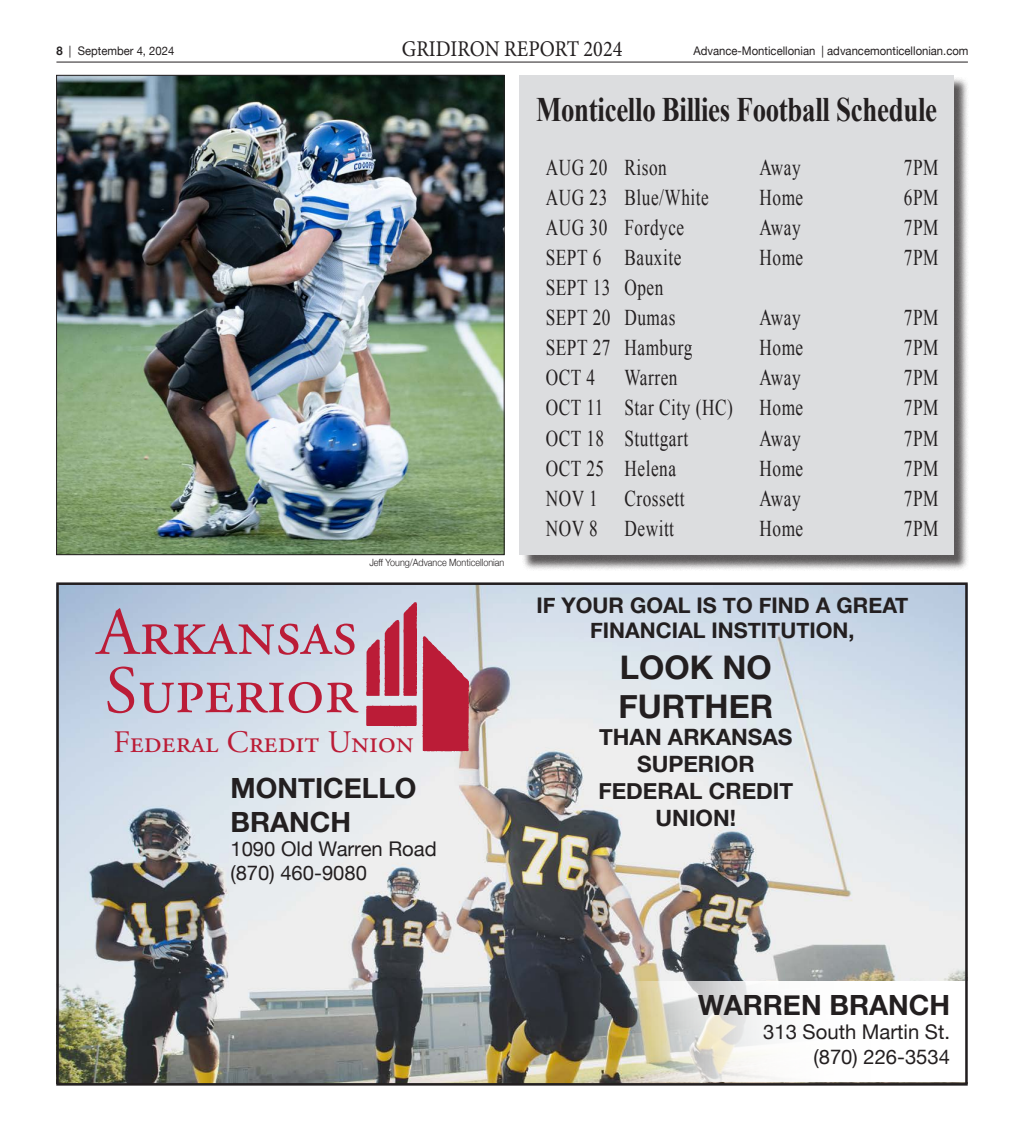
<style>
.page{position:relative;width:1024px;height:1125px;background:#fff}
.page>*{position:absolute;margin:0;border:0;box-sizing:border-box;transform-origin:0 0}
.t1{font:67.5px/58.4px "Adobe Garamond Pro";color:#bb1c37}
.Headline_24pt{font:700 34.38px "Times New Roman";letter-spacing:-.01em;color:#231f20;scale:.78 1}
.t2{font:700 32.5px/39px "Helvetica Neue";color:#231f20}
.t3{font:31.25px "Adobe Garamond Pro";color:#bb1c37}
.t4{font:700 27.88px/33.4px "Helvetica Neue";color:#231f20}
.Body_Copy_Opinion{font:22.62px "Times New Roman";letter-spacing:.03em;color:#231f20;scale:.77 1}
.t5{font:700 22.5px/27px "Helvetica Neue";color:#231f20;text-align:center}
.t6{font:22.5px "Minion Pro";color:#231f20;scale:.9 1}
.t7{font:700 21.5px/25.9px "Helvetica Neue";color:#231f20;text-align:center}
.t8{font:20.25px/24.2px "Helvetica Neue";color:#231f20}
.t9{font:11.88px "Helvetica Neue";color:#231f20;scale:.95 1}
.Cutline_Credit{font:300 10px "Helvetica Neue";color:#231f20;scale:.9 1}
.s1{font-weight:700}
</style>
<div class="page">
<hr style="left:56px;top:62px;width:912px;height:1px;background:#231f20">
<img style="left:60px;top:586px;width:903px;height:496px">
<svg style="left:625px;top:982px;width:343px;height:100px"></svg>
<div style="left:56px;top:582px;width:911px;height:504px;border:3px solid #231f20"></div>
<img style="left:364px;top:600px;width:107px;height:154px">
<div style="left:521px;top:77px;width:448px;height:494px;background:#231f20;opacity:.75"></div>
<div style="left:519px;top:75px;width:434px;height:480px;background:#dcdddf"></div>
<img style="left:58px;top:77px;width:444px;height:476px">
<p class="t9" style="left:56px;top:43px;width:126px"><span class="s1">8</span> | September 4, 2024</p>
<p class="t6" style="left:402px;top:33px;width:246px">GRIDIRON REPORT 2024</p>
<p class="t9" style="left:693px;top:43px;width:291px">Advance-Monticellonian | advancemonticellonian.com</p>
<p class="Cutline_Credit" style="left:369px;top:554px;width:152px">Jeff Young/Advance Monticellonian</p>
<p class="t1" style="left:97px;top:606px;width:262px">Arkansas<br>Superior</p>
<p class="t3" style="left:113px;top:723px;width:302px">Federal Credit Union</p>
<p class="t4" style="left:230px;top:772px;width:188px">MONTICELLO<br>BRANCH</p>
<p class="t8" style="left:230px;top:838px;width:208px">1090 Old Warren Road (870) 460-9080</p>
<p class="Headline_24pt" style="left:536px;top:86px;width:516px">Monticello Billies Football Schedule</p>
<p class="Body_Copy_Opinion" style="left:546px;top:152px;width:159px">AUG 20 Rison</p>
<p class="Body_Copy_Opinion" style="left:759px;top:152px;width:55px">Away</p>
<p class="Body_Copy_Opinion" style="left:904px;top:152px;width:46px">7PM</p>
<p class="Body_Copy_Opinion" style="left:546px;top:182px;width:213px">AUG 23 Blue/White</p>
<p class="Body_Copy_Opinion" style="left:759px;top:182px;width:58px">Home</p>
<p class="Body_Copy_Opinion" style="left:904px;top:182px;width:46px">6PM</p>
<p class="Body_Copy_Opinion" style="left:546px;top:212px;width:181px">AUG 30 Fordyce</p>
<p class="Body_Copy_Opinion" style="left:759px;top:212px;width:55px">Away</p>
<p class="Body_Copy_Opinion" style="left:904px;top:212px;width:46px">7PM</p>
<p class="Body_Copy_Opinion" style="left:546px;top:242px;width:178px">SEPT 6 Bauxite</p>
<p class="Body_Copy_Opinion" style="left:759px;top:242px;width:58px">Home</p>
<p class="Body_Copy_Opinion" style="left:904px;top:242px;width:46px">7PM</p>
<p class="Body_Copy_Opinion" style="left:546px;top:272px;width:154px">SEPT 13 Open</p>
<p class="Body_Copy_Opinion" style="left:546px;top:302px;width:170px">SEPT 20 Dumas</p>
<p class="Body_Copy_Opinion" style="left:759px;top:302px;width:55px">Away</p>
<p class="Body_Copy_Opinion" style="left:904px;top:302px;width:46px">7PM</p>
<p class="Body_Copy_Opinion" style="left:546px;top:333px;width:192px">SEPT 27 Hamburg</p>
<p class="Body_Copy_Opinion" style="left:759px;top:333px;width:58px">Home</p>
<p class="Body_Copy_Opinion" style="left:904px;top:333px;width:46px">7PM</p>
<p class="Body_Copy_Opinion" style="left:546px;top:363px;width:65px">OCT 4</p>
<p class="Body_Copy_Opinion" style="left:624px;top:363px;width:70px">Warren</p>
<p class="Body_Copy_Opinion" style="left:759px;top:363px;width:55px">Away</p>
<p class="Body_Copy_Opinion" style="left:904px;top:363px;width:46px">7PM</p>
<p class="Body_Copy_Opinion" style="left:546px;top:393px;width:336px">OCT 11 Star City (HC) Home</p>
<p class="Body_Copy_Opinion" style="left:904px;top:393px;width:46px">7PM</p>
<p class="Body_Copy_Opinion" style="left:546px;top:423px;width:186px">OCT 18 Stuttgart</p>
<p class="Body_Copy_Opinion" style="left:759px;top:423px;width:55px">Away</p>
<p class="Body_Copy_Opinion" style="left:904px;top:423px;width:46px">7PM</p>
<p class="Body_Copy_Opinion" style="left:546px;top:453px;width:171px">OCT 25 Helena</p>
<p class="Body_Copy_Opinion" style="left:759px;top:453px;width:58px">Home</p>
<p class="Body_Copy_Opinion" style="left:904px;top:453px;width:46px">7PM</p>
<p class="Body_Copy_Opinion" style="left:546px;top:483px;width:182px">NOV 1 Crossett</p>
<p class="Body_Copy_Opinion" style="left:759px;top:483px;width:55px">Away</p>
<p class="Body_Copy_Opinion" style="left:904px;top:483px;width:46px">7PM</p>
<p class="Body_Copy_Opinion" style="left:546px;top:513px;width:168px">NOV 8 Dewitt</p>
<p class="Body_Copy_Opinion" style="left:759px;top:513px;width:58px">Home</p>
<p class="Body_Copy_Opinion" style="left:904px;top:513px;width:46px">7PM</p>
<p class="t7" style="left:536px;top:593px;width:373px">IF YOUR GOAL IS TO FIND A GREAT<br>FINANCIAL INSTITUTION,</p>
<p class="t2" style="left:618px;top:648px;width:156px">LOOK NO<br>FURTHER</p>
<p class="t5" style="left:598px;top:724px;width:196px">THAN ARKANSAS<br>SUPERIOR<br>FEDERAL CREDIT<br>UNION!</p>
<p class="t4" style="left:698px;top:989px;width:253px">WARREN BRANCH</p>
<p class="t8" style="left:763px;top:1021px;width:188px;text-align:right">313 South Martin St. (870) 226-3534</p>
</div>
